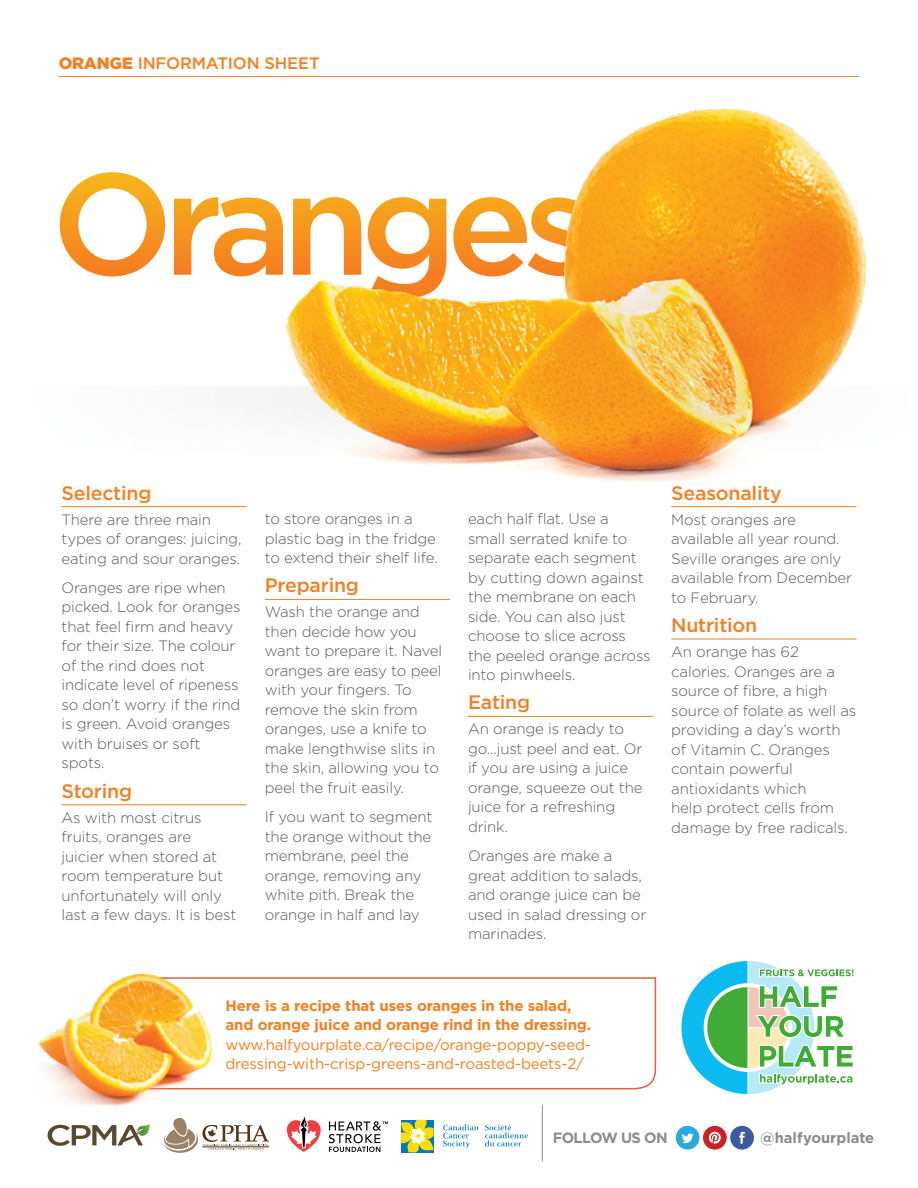
<style>
.page{position:relative;width:918px;height:1188px;background:#fff}
.page>*{position:absolute;margin:0;border:0;box-sizing:border-box;transform-origin:0 0}
.t1{font:500 19.5px "Gotham HTF";letter-spacing:-.01em;color:#f57f20}
.t2{font:500 16.5px "Gotham HTF";letter-spacing:-.01em;color:#f57f20}
.t3{font:300 15px/19.5px "Gotham HTF";letter-spacing:-.01em;color:#58595b}
.t4{font:15px/19.5px "Gotham HTF";letter-spacing:-.01em;color:#f57f20}
.t5{font:700 15px/19.5px "Gotham HTF";letter-spacing:-.01em;color:#f57f20}
.t6{font:700 14.85px "Gotham HTF";color:#8a8c8e}
.t7{font:700 14.85px "Gotham HTF";letter-spacing:-.025em;color:#8a8c8e}
.s1{font-weight:900}
</style>
<div class="page">
<svg style="left:681px;top:961px;width:173px;height:133px"></svg>
<div style="left:676px;top:1126px;width:23px;height:24px;background:#2da9e1;border-radius:50%"></div>
<svg style="left:682px;top:1133px;width:12px;height:10px"></svg>
<div style="left:703px;top:1126px;width:24px;height:24px;background:#cc2128;border-radius:50%"></div>
<svg style="left:709px;top:1132px;width:12px;height:12px"></svg>
<div style="left:730px;top:1126px;width:24px;height:24px;background:#3d5b9c;border-radius:50%"></div>
<svg style="left:739px;top:1132px;width:6px;height:12px"></svg>
<svg style="left:48px;top:1123px;width:102px;height:23px"></svg>
<svg style="left:163px;top:1118px;width:106px;height:35px"></svg>
<svg style="left:286px;top:1116px;width:35px;height:36px"></svg>
<svg style="left:329px;top:1121px;width:59px;height:31px"></svg>
<svg style="left:443px;top:1124px;width:36px;height:24px"></svg>
<svg style="left:485px;top:1125px;width:43px;height:21px"></svg>
<svg style="left:401px;top:1120px;width:33px;height:32px"></svg>
<hr style="left:542px;top:1105px;width:1px;height:56px;background:#8a8c8e">
<svg style="left:234px;top:977px;width:423px;height:113px"></svg>
<img style="left:58px;top:76px;width:809px;height:432px">
<hr style="left:59px;top:76px;width:800px;height:1px;background:#f57f20">
<img style="left:38px;top:973px;width:196px;height:133px">
<hr style="left:62px;top:506px;width:185px;height:1px;background:#f57f20">
<hr style="left:62px;top:804px;width:185px;height:1px;background:#f57f20">
<hr style="left:265px;top:599px;width:185px;height:1px;background:#f57f20">
<hr style="left:468px;top:716px;width:185px;height:1px;background:#f57f20">
<hr style="left:671px;top:506px;width:185px;height:1px;background:#f57f20">
<hr style="left:671px;top:639px;width:185px;height:1px;background:#f57f20">
<p class="t2" style="left:59px;top:54px;width:262px"><span class="s1">ORANGE</span> Information sheet</p>
<h1 class="t1" style="left:62px;top:482px;width:91px">Selecting</h1>
<p class="t3" style="left:62px;top:509px;width:181px">There are three main types of oranges: juicing, eating and sour oranges.</p>
<p class="t3" style="left:62px;top:578px;width:181px">Oranges are ripe when picked. Look for oranges that feel firm and heavy for their size. The colour of the rind does not indicate level of ripeness so don’t worry if the rind is green. Avoid oranges with bruises or soft spots.</p>
<h1 class="t1" style="left:62px;top:780px;width:72px">Storing</h1>
<p class="t3" style="left:62px;top:808px;width:176px">As with most citrus fruits, oranges are juicier when stored at room temperature but unfortunately will only last a few days. It is best</p>
<p class="t3" style="left:265px;top:509px;width:175px">to store oranges in a plastic bag in the fridge to extend their shelf life.</p>
<h1 class="t1" style="left:265px;top:574px;width:96px">Preparing</h1>
<p class="t3" style="left:265px;top:602px;width:179px">Wash the orange and then decide how you want to prepare it. Navel oranges are easy to peel with your fingers. To remove the skin from oranges, use a knife to make lengthwise slits in the skin, allowing you to peel the fruit easily.</p>
<p class="t3" style="left:265px;top:807px;width:169px">If you want to segment the orange without the membrane, peel the orange, removing any white pith. Break the orange in half and lay</p>
<p class="t3" style="left:468px;top:509px;width:184px">each half flat. Use a<br>small serrated knife to separate each segment by cutting down against the membrane on each side. You can also just choose to slice across the peeled orange across into pinwheels.</p>
<h1 class="t1" style="left:468px;top:691px;width:64px">Eating</h1>
<p class="t3" style="left:468px;top:719px;width:176px">An orange is ready to go...just peel and eat. Or if you are using a juice orange, squeeze out the juice for a refreshing drink.</p>
<p class="t3" style="left:468px;top:846px;width:180px">Oranges are make a great addition to salads, and orange juice can be used in salad dressing or marinades.</p>
<h1 class="t1" style="left:671px;top:482px;width:112px">Seasonality</h1>
<p class="t3" style="left:671px;top:509px;width:182px">Most oranges are available all year round.<br>Seville oranges are only available from December to February.</p>
<h1 class="t1" style="left:671px;top:614px;width:88px">N utrition</h1>
<p class="t3" style="left:671px;top:642px;width:187px">An orange has 62 calories. Oranges are a source of fibre, a high source of folate as well as providing a day’s worth of Vitamin C. Oranges contain powerful antioxidants which<br>help protect cells from damage by free radicals.</p>
<p class="t5" style="left:225px;top:995px;width:367px">Here is a recipe that uses oranges in the salad, and orange juice and orange rind in the dressing.</p>
<p class="t4" style="left:225px;top:1034px;width:367px">www.halfyourplate.ca/recipe/orange-poppy-seed&shy;dressing-with-crisp-greens-and-roasted-beets-2/</p>
<p class="t7" style="left:553px;top:1129px;width:117px">Follow us ON</p>
<p class="t6" style="left:760px;top:1129px;width:116px">@halfyourplate</p>
</div>
